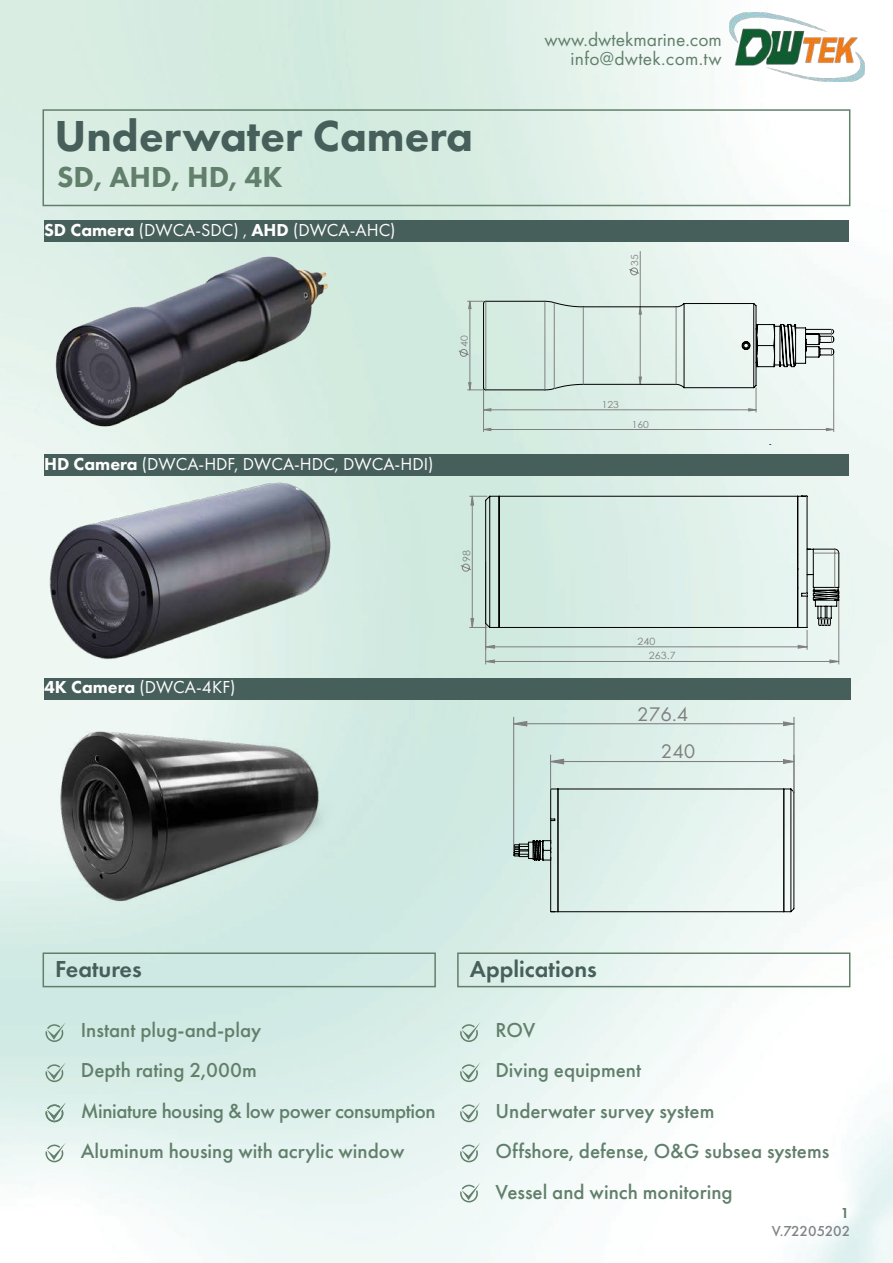
<style>
.page{position:relative;width:893px;height:1263px;background:#fff}
.page>*{position:absolute;margin:0;border:0;box-sizing:border-box;transform-origin:0 0}
.t1{font:800 45px "Futura PT";color:#475f5a}
.t2{font:800 30px "Futura PT";color:#617f6b}
.t3{font:600 24px "Futura PT";color:#475f5a}
.t4{font:500 21px/40.5px "Futura PT";color:#617f6b}
.t5{font:20.4px "Futura PT";color:#808081}
.t6{font:19.5px/19.5px "Futura PT";color:#617f6b;text-align:right}
.t7{font:18px "Futura PT";color:#fff}
.t8{font:500 15px "Futura PT";color:#808285}
.t9{font:600 15px "Futura PT";color:#617f6b}
.t10{font:10.05px/14.7px "Century Gothic";color:#808080;scale:1.07 1}
.t11{font:9.75px "Century Gothic";color:#808080;scale:1.07 1}
.s1{font-weight:800}
</style>
<div class="page">
<img style="left:0;top:0;width:893px;height:1263px">
<img style="left:729px;top:12px;width:135px;height:70px">
<img style="left:44px;top:242px;width:290px;height:202px">
<img style="left:44px;top:476px;width:290px;height:188px">
<div style="left:43px;top:952px;width:393px;height:35px;border:2px solid #617f6b"></div>
<div style="left:457px;top:952px;width:393px;height:35px;border:2px solid #617f6b"></div>
<svg style="left:46px;top:1022px;width:20px;height:20px"></svg>
<svg style="left:46px;top:1062px;width:20px;height:20px"></svg>
<svg style="left:460px;top:1022px;width:20px;height:20px"></svg>
<svg style="left:460px;top:1183px;width:20px;height:19px"></svg>
<svg style="left:460px;top:1142px;width:20px;height:20px"></svg>
<svg style="left:460px;top:1102px;width:20px;height:20px"></svg>
<svg style="left:460px;top:1062px;width:20px;height:20px"></svg>
<svg style="left:46px;top:1102px;width:20px;height:20px"></svg>
<svg style="left:46px;top:1142px;width:20px;height:20px"></svg>
<div style="left:43px;top:109px;width:807px;height:97px;border:2px solid #617f6b"></div>
<hr style="left:457px;top:242px;width:393px;height:1px;background:#c0c0c0">
<hr style="left:457px;top:242px;width:1px;height:202px;background:#c0c0c0">
<hr style="left:892px;top:242px;width:1px;height:202px;background:#c0c0c0">
<hr style="left:738px;top:626px;width:112px;height:1px;background:#c0c0c0">
<hr style="left:738px;top:608px;width:112px;height:1px;background:#c0c0c0">
<hr style="left:738px;top:567px;width:112px;height:1px;background:#c0c0c0">
<hr style="left:522px;top:638px;width:328px;height:1px;background:#c0c0c0">
<hr style="left:738px;top:550px;width:112px;height:1px;background:#c0c0c0">
<hr style="left:738px;top:590px;width:112px;height:1px;background:#c0c0c0">
<svg style="left:629px;top:268px;width:11px;height:7px"></svg>
<hr style="left:483px;top:390px;width:1px;height:42px;background:#808080">
<hr style="left:833px;top:355px;width:1px;height:77px;background:#808080">
<hr style="left:640px;top:251px;width:1px;height:56px;background:#808080">
<svg style="left:484px;top:428px;width:350px;height:3px"></svg>
<svg style="left:458px;top:301px;width:376px;height:111px;background:#d6e5df"></svg>
<hr style="left:545px;top:301px;width:1px;height:89px;background:#808080">
<hr style="left:554px;top:303px;width:1px;height:86px;background:#808080">
<hr style="left:486px;top:301px;width:1px;height:89px;background:#808080">
<hr style="left:583px;top:307px;width:1px;height:77px;background:#808080">
<hr style="left:676px;top:307px;width:1px;height:77px;background:#808080">
<hr style="left:457px;top:469px;width:393px;height:1px;background:#c0c0c0">
<hr style="left:457px;top:469px;width:1px;height:202px;background:#c0c0c0">
<hr style="left:880px;top:469px;width:1px;height:202px;background:#c0c0c0">
<hr style="left:692px;top:920px;width:158px;height:1px;background:#c0c0c0">
<hr style="left:692px;top:899px;width:158px;height:1px;background:#c0c0c0">
<hr style="left:692px;top:849px;width:158px;height:1px;background:#c0c0c0">
<hr style="left:457px;top:934px;width:393px;height:1px;background:#c0c0c0">
<hr style="left:457px;top:849px;width:235px;height:1px;background:#c0c0c0">
<svg style="left:457px;top:866px;width:15px;height:1px"></svg>
<svg style="left:457px;top:883px;width:15px;height:1px"></svg>
<svg style="left:457px;top:900px;width:15px;height:1px"></svg>
<svg style="left:457px;top:917px;width:15px;height:1px"></svg>
<hr style="left:692px;top:829px;width:158px;height:1px;background:#c0c0c0">
<hr style="left:692px;top:877px;width:158px;height:1px;background:#c0c0c0">
<hr style="left:579px;top:913px;width:113px;height:1px;background:#c0c0c0">
<hr style="left:838px;top:590px;width:1px;height:74px;background:#808080">
<hr style="left:485px;top:562px;width:1px;height:102px;background:#808080">
<svg style="left:485px;top:659px;width:354px;height:4px"></svg>
<svg style="left:457px;top:496px;width:383px;height:153px;background:#d2e5de"></svg>
<img style="left:44px;top:721px;width:290px;height:188px">
<div style="left:44px;top:221px;width:805px;height:21px;background:#475f5a"></div>
<div style="left:44px;top:455px;width:805px;height:21px;background:#475f5a"></div>
<div style="left:44px;top:678px;width:806px;height:21px;background:#475f5a"></div>
<svg style="left:513px;top:788px;width:281px;height:125px;background:#dbeae5"></svg>
<hr style="left:558px;top:789px;width:1px;height:123px;background:#000">
<hr style="left:783px;top:789px;width:1px;height:123px;background:#000">
<hr style="left:558px;top:911px;width:226px;height:1px;background:#000">
<hr style="left:558px;top:789px;width:226px;height:1px;background:#000">
<hr style="left:550px;top:755px;width:1px;height:34px;background:#808081">
<svg style="left:782px;top:758px;width:13px;height:7px"></svg>
<svg style="left:549px;top:758px;width:16px;height:7px"></svg>
<hr style="left:551px;top:761px;width:243px;height:1px;background:#808081">
<hr style="left:793px;top:717px;width:1px;height:75px;background:#808081">
<hr style="left:513px;top:717px;width:1px;height:133px;background:#808081">
<svg style="left:782px;top:721px;width:13px;height:6px"></svg>
<svg style="left:512px;top:720px;width:16px;height:7px"></svg>
<hr style="left:514px;top:723px;width:280px;height:1px;background:#808081">
<h1 class="t1" style="left:55px;top:107px;width:420px">Underwater Camera</h1>
<h2 class="t2" style="left:57px;top:158px;width:227px">SD, AHD, HD, 4K</h2>
<p class="t7" style="left:44px;top:219px;width:353px"><span class="s1">SD Camera</span> (DWCA-SDC) , <span class="s1">AHD</span> (DWCA-AHC)</p>
<p class="t11" style="left:457px;top:347px;width:12px;rotate:-90deg">40</p>
<p class="t7" style="left:44px;top:453px;width:391px"><span class="s1">HD Camera</span> (DWCA-HDF, DWCA-HDC, DWCA-HDI)</p>
<p class="t10" style="left:459px;top:562px;width:13px;rotate:-90deg">98</p>
<p class="t7" style="left:44px;top:676px;width:193px"><span class="s1">4K Camera</span> (DWCA-4KF)</p>
<p class="t6" style="left:544px;top:29px;width:179px">www.dwtekmarine.com info@dwtek.com.tw</p>
<p class="t11" style="left:628px;top:266px;width:12px;rotate:-90deg">35</p>
<p class="t11" style="left:602px;top:397px;width:18px">123</p>
<p class="t11" style="left:632px;top:417px;width:18px">160</p>
<p class="t10" style="left:649px;top:634px;width:26px;text-indent:-11px">240<br>263.7</p>
<p class="t5" style="left:637px;top:702px;width:52px">276.4</p>
<p class="t5" style="left:661px;top:739px;width:36px">240</p>
<p class="t3" style="left:55px;top:954px;width:88px">Features</p>
<p class="t3" style="left:470px;top:954px;width:128px">Applications</p>
<p class="t4" style="left:81px;top:1009px;width:356px">Instant plug-and-play<br>Depth rating 2,000m<br>Miniature housing &amp; low power consumption<br>Aluminum housing with acrylic window</p>
<p class="t4" style="left:495px;top:1009px;width:335px">ROV<br>Diving equipment<br>Underwater survey system<br>Offshore, defense, O&amp;G subsea systems<br>Vessel and winch monitoring</p>
<p class="t9" style="left:841px;top:1203px;width:10px">1</p>
<p class="t8" style="left:772px;top:1222px;width:80px">V.72205202</p>
</div>
